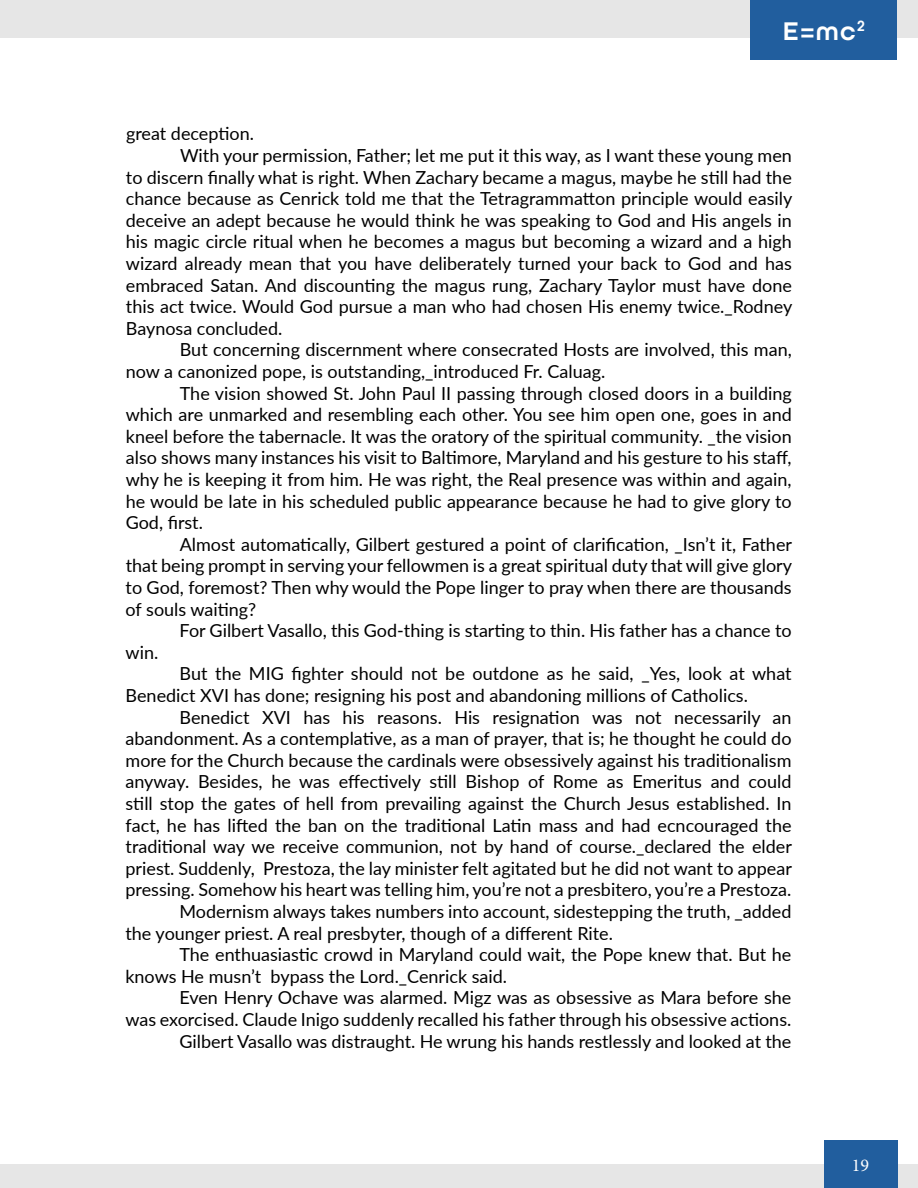
<style>
.page{position:relative;width:918px;height:1188px;background:#fff}
.page>*{position:absolute;margin:0;border:0;box-sizing:border-box;transform-origin:0 0}
.t1{font:600 27px "All Round Gothic";color:#fff}
.t2{font:18px "Lato";color:#000}
.t3{font:18px "Minion Pro";color:#fff}
</style>
<div class="page">
<div style="left:0;top:0;width:918px;height:38px;background:#e6e6e6"></div>
<div style="left:0;top:1164px;width:918px;height:24px;background:#e6e6e6"></div>
<div style="left:751px;top:0;width:146px;height:59px;background:#215e9e"></div>
<div style="left:824px;top:1140px;width:73px;height:48px;background:#215e9e"></div>
<h1 class="t1" style="left:783px;top:15px;width:84px">E=mc<sup>2</sup></h1>
<p class="t2" style="left:126px;top:121px;width:130px">great deception.</p>
<p class="t2" style="left:180px;top:143px;width:613px">With your permission, Father; let me put it this way, as I want these young men</p>
<p class="t2" style="left:126px;top:164px;width:667px">to discern finally what is right. When Zachary became a magus, maybe he still had the</p>
<p class="t2" style="left:126px;top:186px;width:668px">chance because as Cenrick told me that the Tetragrammatton principle would easily</p>
<p class="t2" style="left:126px;top:207px;width:668px">deceive an adept because he would think he was speaking to God and His angels in</p>
<p class="t2" style="left:126px;top:229px;width:667px">his magic circle ritual when he becomes a magus but becoming a wizard and a high</p>
<p class="t2" style="left:126px;top:251px;width:667px">wizard already mean that you have deliberately turned your back to God and has</p>
<p class="t2" style="left:126px;top:272px;width:667px">embraced Satan. And discounting the magus rung, Zachary Taylor must have done</p>
<p class="t2" style="left:126px;top:294px;width:668px">this act twice. Would God pursue a man who had chosen His enemy twice._Rodney</p>
<p class="t2" style="left:126px;top:315px;width:158px">Baynosa concluded.</p>
<p class="t2" style="left:180px;top:337px;width:613px">But concerning discernment where consecrated Hosts are involved, this man,</p>
<p class="t2" style="left:126px;top:359px;width:481px">now a canonized pope, is outstanding,_introduced Fr. Caluag.</p>
<p class="t2" style="left:180px;top:380px;width:613px">The vision showed St. John Paul II passing through closed doors in a building</p>
<p class="t2" style="left:126px;top:402px;width:668px">which are unmarked and resembling each other. You see him open one, goes in and</p>
<p class="t2" style="left:126px;top:423px;width:667px">kneel before the tabernacle. It was the oratory of the spiritual community. _the vision</p>
<p class="t2" style="left:126px;top:445px;width:667px">also shows many instances his visit to Baltimore, Maryland and his gesture to his staff,</p>
<p class="t2" style="left:126px;top:467px;width:667px">why he is keeping it from him. He was right, the Real presence was within and again,</p>
<p class="t2" style="left:126px;top:488px;width:667px">he would be late in his scheduled public appearance because he had to give glory to</p>
<p class="t2" style="left:126px;top:510px;width:79px">God, first.</p>
<p class="t2" style="left:180px;top:531px;width:614px">Almost automatically, Gilbert gestured a point of clarification, _Isn’t it, Father</p>
<p class="t2" style="left:126px;top:553px;width:668px">that being prompt in serving your fellowmen is a great spiritual duty that will give glory</p>
<p class="t2" style="left:126px;top:575px;width:667px">to God, foremost? Then why would the Pope linger to pray when there are thousands</p>
<p class="t2" style="left:126px;top:596px;width:132px">of souls waiting?</p>
<p class="t2" style="left:180px;top:618px;width:614px">For Gilbert Vasallo, this God-thing is starting to thin. His father has a chance to</p>
<p class="t2" style="left:126px;top:639px;width:34px">win.</p>
<p class="t2" style="left:180px;top:661px;width:613px">But the MIG fighter should not be outdone as he said, _Yes, look at what</p>
<p class="t2" style="left:126px;top:683px;width:624px">Benedict XVI has done; resigning his post and abandoning millions of Catholics.</p>
<p class="t2" style="left:180px;top:704px;width:613px">Benedict XVI has his reasons. His resignation was not necessarily an</p>
<p class="t2" style="left:126px;top:726px;width:667px">abandonment. As a contemplative, as a man of prayer, that is; he thought he could do</p>
<p class="t2" style="left:126px;top:747px;width:667px">more for the Church because the cardinals were obsessively against his traditionalism</p>
<p class="t2" style="left:126px;top:769px;width:667px">anyway. Besides, he was effectively still Bishop of Rome as Emeritus and could</p>
<p class="t2" style="left:126px;top:791px;width:668px">still stop the gates of hell from prevailing against the Church Jesus established. In</p>
<p class="t2" style="left:126px;top:812px;width:668px">fact, he has lifted the ban on the traditional Latin mass and had ecncouraged the</p>
<p class="t2" style="left:126px;top:834px;width:668px">traditional way we receive communion, not by hand of course._declared the elder</p>
<p class="t2" style="left:126px;top:855px;width:668px">priest. Suddenly, Prestoza, the lay minister felt agitated but he did not want to appear</p>
<p class="t2" style="left:126px;top:877px;width:667px">pressing. Somehow his heart was telling him, you’re not a presbitero, you’re a Prestoza.</p>
<p class="t2" style="left:179px;top:899px;width:614px">Modernism always takes numbers into account, sidestepping the truth, _added</p>
<p class="t2" style="left:125px;top:920px;width:489px">the younger priest. A real presbyter, though of a different Rite.</p>
<p class="t2" style="left:179px;top:942px;width:613px">The enthuasiastic crowd in Maryland could wait, the Pope knew that. But he</p>
<p class="t2" style="left:125px;top:963px;width:383px">knows He musn’t bypass the Lord._Cenrick said.</p>
<p class="t2" style="left:179px;top:985px;width:613px">Even Henry Ochave was alarmed. Migz was as obsessive as Mara before she</p>
<p class="t2" style="left:125px;top:1007px;width:667px">was exorcised. Claude Inigo suddenly recalled his father through his obsessive actions.</p>
<p class="t2" style="left:179px;top:1028px;width:614px">Gilbert Vasallo was distraught. He wrung his hands restlessly and looked at the</p>
<p class="t3" style="left:852px;top:1153px;width:19px">19</p>
</div>
